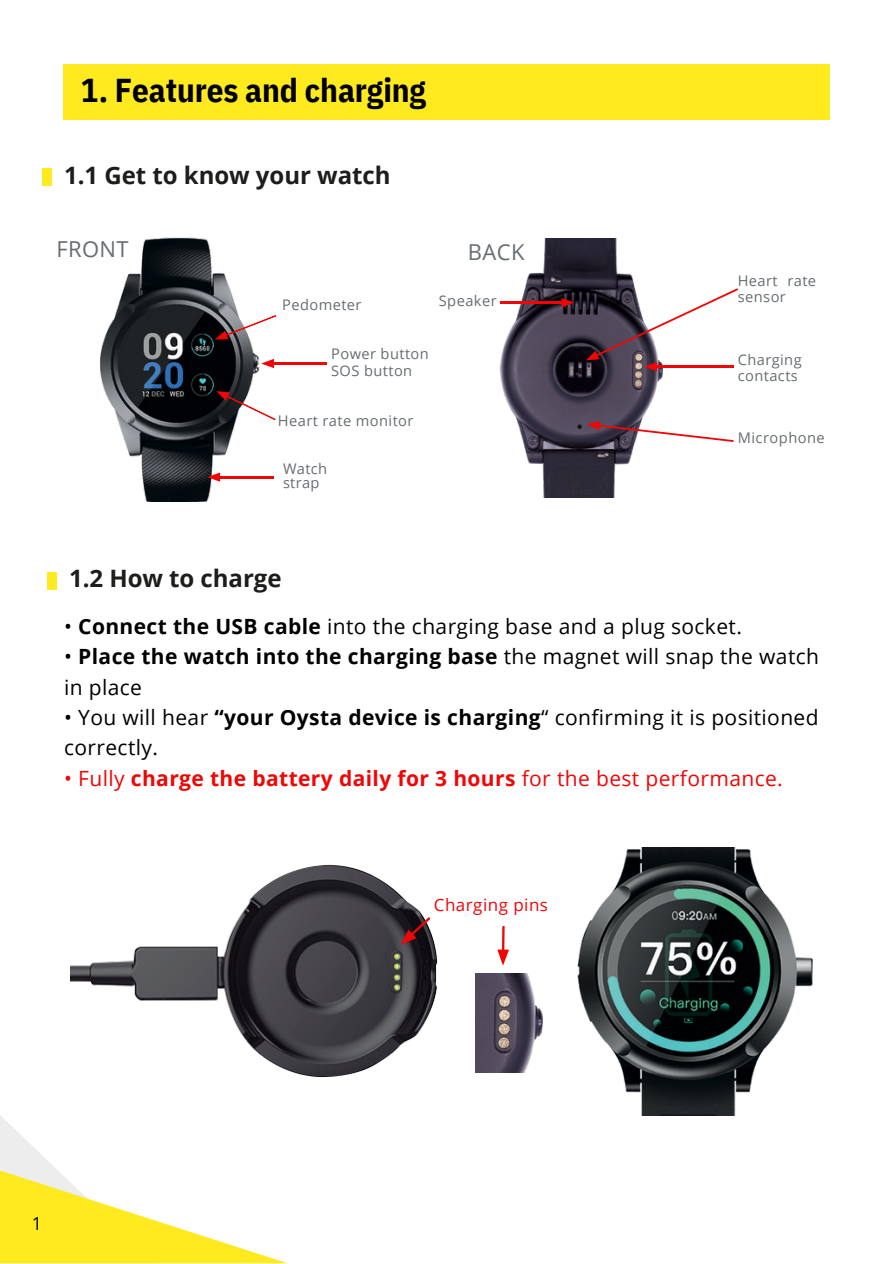
<style>
.page{position:relative;width:894px;height:1264px;background:#fff}
.page>*{position:absolute;margin:0;border:0;box-sizing:border-box;transform-origin:0 0}
.t1{font:700 33px "IBM Plex Sans Cond";letter-spacing:-.005em;color:#000}
.t2{font:700 24px "Open Sans";color:#1d1d1b}
.t3{font:21.9px "Open Sans";letter-spacing:.02em;color:#666d70}
.t4{font:21px/30.3px "Open Sans";letter-spacing:.02em;color:#000}
.t5{font:700 21px "Open Sans";letter-spacing:.02em;color:#f10505}
.t6{font:18px "Open Sans";color:#000}
.t7{font:16.95px "Open Sans";letter-spacing:.03em;color:#f10505}
.t8{font:14.7px "Open Sans";letter-spacing:.03em;color:#666d70}
.t9{font:14.55px/16.5px "Open Sans";letter-spacing:.03em;color:#666d70}
.s1{font-weight:700}
.s2{font-weight:400}
</style>
<div class="page">
<svg style="left:0;top:1115px;width:287px;height:148px"></svg>
<div style="left:64px;top:64px;width:765px;height:56px;background:#ffea20"></div>
<img style="left:70px;top:864px;width:368px;height:214px">
<img style="left:577px;top:848px;width:236px;height:267px">
<img style="left:475px;top:973px;width:68px;height:99px">
<div style="left:47px;top:572px;width:10px;height:17px;background:#ffea20"></div>
<div style="left:42px;top:168px;width:10px;height:18px;background:#ffea20"></div>
<img style="left:100px;top:237px;width:169px;height:264px">
<hr style="left:217px;top:476px;width:56px;height:2px;background:#f10505">
<svg style="left:207px;top:472px;width:13px;height:10px"></svg>
<hr style="left:271px;top:362px;width:56px;height:2px;background:#f10505">
<svg style="left:261px;top:359px;width:13px;height:9px"></svg>
<img style="left:499px;top:238px;width:164px;height:259px">
<hr style="left:500px;top:302px;width:64px;height:1px;background:#f10505">
<svg style="left:561px;top:298px;width:13px;height:9px"></svg>
<svg style="left:586px;top:421px;width:147px;height:21px"></svg>
<svg style="left:585px;top:288px;width:153px;height:83px"></svg>
<svg style="left:215px;top:315px;width:61px;height:24px"></svg>
<svg style="left:216px;top:391px;width:60px;height:29px"></svg>
<svg style="left:400px;top:917px;width:30px;height:27px"></svg>
<svg style="left:497px;top:926px;width:12px;height:39px"></svg>
<h3 class="t1" style="left:81px;top:68px;width:346px">1. Features and charging</h3>
<p class="t2" style="left:64px;top:158px;width:328px">1.1 Get to know your watch</p>
<p class="t3" style="left:56px;top:233px;width:74px">FRONT</p>
<p class="t9" style="left:282px;top:296px;width:81px">Pedometer</p>
<h5 class="t3" style="left:468px;top:236px;width:58px">BACK</h5>
<h3 class="t9" style="left:438px;top:292px;width:59px">Speaker</h3>
<p class="t9" style="left:331px;top:345px;width:99px">Power button</p>
<p class="t9" style="left:331px;top:362px;width:82px">SOS button</p>
<p class="t8" style="left:278px;top:410px;width:137px">Heart rate monitor</p>
<p class="t9" style="left:283px;top:461px;width:46px;line-height:13.6px">Watch strap</p>
<p class="t2" style="left:69px;top:561px;width:214px">1.2 How to charge</p>
<p class="t9" style="left:737px;top:272px;width:80px">Heart rate sensor</p>
<h4 class="t9" style="left:737px;top:351px;width:65px">Charging contacts</h4>
<p class="t9" style="left:737px;top:429px;width:89px">Microphone</p>
<p class="t4" style="left:64px;top:610px;width:679px">• <span class="s1">Connect the USB cable</span> into the charging base and a plug socket.</p>
<p class="t4" style="left:64px;top:641px;width:756px">• <span class="s1">Place the watch into the charging base</span> the magnet will snap the watch in place</p>
<p class="t4" style="left:64px;top:701px;width:755px">• You will hear <span class="s1">“your Oysta device is charging</span>“ confirming it is positioned correctly.</p>
<p class="t5" style="left:64px;top:763px;width:720px"><span class="s2">• Fully</span> charge the battery daily for 3 hours <span class="s2">for the best performance.</span></p>
<p class="t7" style="left:433px;top:893px;width:116px">Charging pins</p>
<h1 class="t6" style="left:32px;top:1211px;width:12px">1</h1>
</div>
